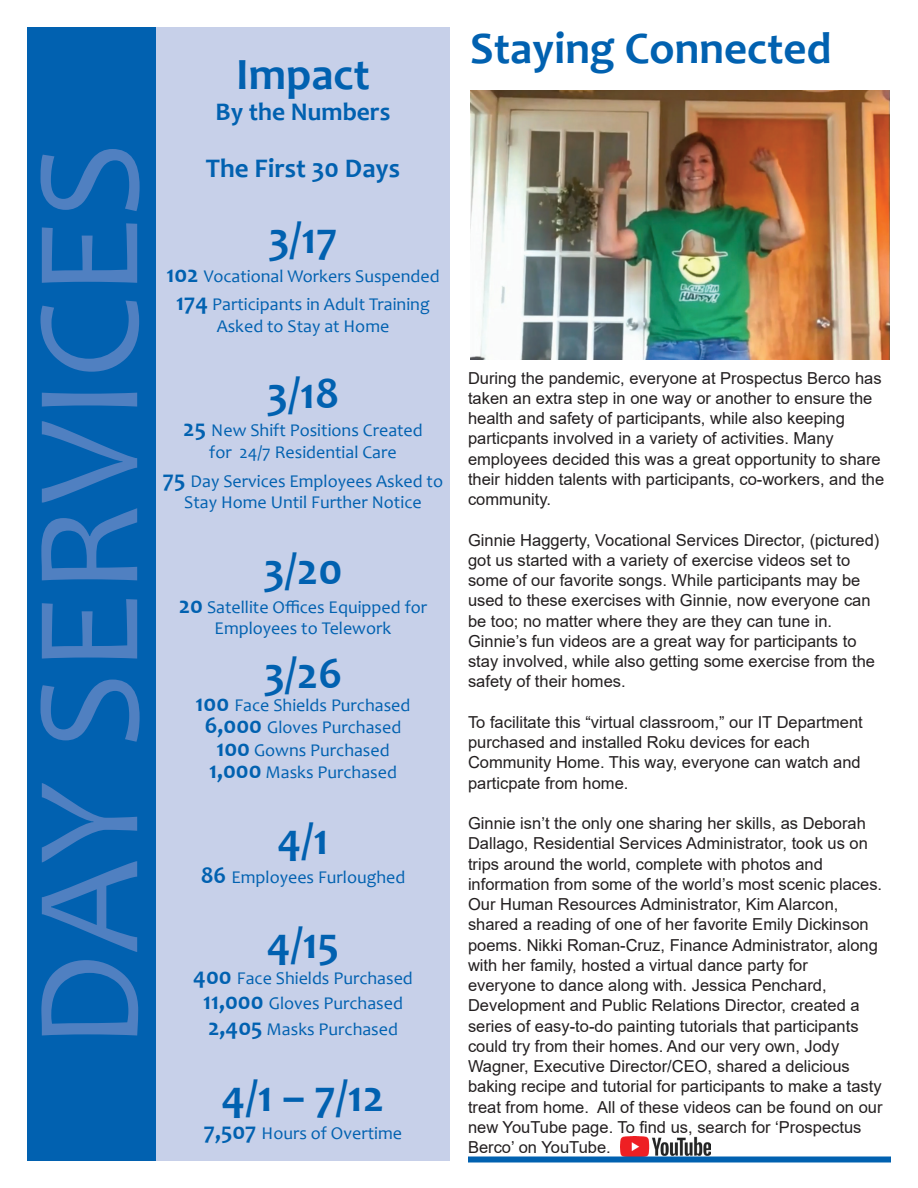
<style>
.page{position:relative;width:918px;height:1188px;background:#fff}
.page>*{position:absolute;margin:0;border:0;box-sizing:border-box;transform-origin:0 0}
.t1{font:150px "Candara";color:#5080c1}
.t2{font:700 45px "Candara";color:#0161b0}
.t3{font:700 27px "Candara";color:#0161b0}
.t4{font:700 25.5px "Candara";color:#0161b0}
.t5{font:18px/21.6px "Candara";color:#0161b0;text-align:center}
.t6{font:16.5px/20.2px "Arial";color:#231f20}
.s1{font-weight:700;font-size:24px}
</style>
<div class="page">
<div style="left:27px;top:27px;width:138px;height:1134px;background:#0161b0"></div>
<div style="left:156px;top:27px;width:294px;height:1134px;background:#c7d0e9"></div>
<img style="left:470px;top:90px;width:419px;height:270px">
<img style="left:620px;top:1136px;width:90px;height:20px">
<div style="left:468px;top:1156px;width:423px;height:6px;background:#0161b0"></div>
<h1 class="t1" style="left:-6px;top:1049px;width:909px;rotate:-90deg">DAY SERVICES</h1>
<h2 class="t2" style="left:236px;top:46px;width:135px">Impact</h2>
<h3 class="t4" style="left:216px;top:95px;width:176px">By the Numbers</h3>
<h3 class="t3" style="left:206px;top:152px;width:196px">The First 30 Days</h3>
<h2 class="t2" style="left:268px;top:210px;width:71px">3/17</h2>
<p class="t5" style="left:166px;top:261px;width:275px;line-height:28.8px"><span class="s1">102</span> Vocational Workers Suspended<br><span class="s1">174</span> Participants in Adult Training</p>
<p class="t5" style="left:217px;top:315px;width:174px">Asked to Stay at Home</p>
<h2 class="t2" style="left:267px;top:365px;width:74px">3/18</h2>
<p class="t5" style="left:183px;top:420px;width:241px"><span class="s1">25</span> New Shift Positions Created for 24/7 Residential Care</p>
<p class="t5" style="left:163px;top:470px;width:282px"><span class="s1">75</span> Day Services Employees Asked to<br>Stay Home Until Further Notice</p>
<h2 class="t2" style="left:264px;top:541px;width:80px">3/20</h2>
<p class="t5" style="left:179px;top:596px;width:250px"><span class="s1">20</span> Satellite Offices Equipped for<br>Employees to Telework</p>
<h2 class="t2" style="left:264px;top:646px;width:80px">3/26</h2>
<p class="t5" style="left:196px;top:694px;width:216px;line-height:22.5px"><span class="s1">100</span> Face Shields Purchased<br><span class="s1">6,000</span> Gloves Purchased<br><span class="s1">100</span> Gowns Purchased<br><span class="s1">1,000</span> Masks Purchased</p>
<h2 class="t2" style="left:277px;top:811px;width:53px">4/1</h2>
<p class="t5" style="left:201px;top:866px;width:206px"><span class="s1">86</span> Employees Furloughed</p>
<h2 class="t2" style="left:267px;top:916px;width:74px">4/15</h2>
<p class="t5" style="left:193px;top:965px;width:221px;line-height:25.5px"><span class="s1">400</span> Face Shields Purchased<br><span class="s1">11,000</span> Gloves Purchased<br><span class="s1">2,405</span> Masks Purchased</p>
<h2 class="t2" style="left:222px;top:1068px;width:164px">4/1 – 7/12</h2>
<p class="t5" style="left:204px;top:1123px;width:200px"><span class="s1">7,507</span> Hours of Overtime</p>
<h2 class="t2" style="left:470px;top:21px;width:363px">Staying Connected</h2>
<p class="t6" style="left:468px;top:368px;width:418px">During the pandemic, everyone at Prospectus Berco has taken an extra step in one way or another to ensure the health and safety of participants, while also keeping particpants involved in a variety of activities. Many employees decided this was a great opportunity to share their hidden talents with participants, co-workers, and the community.</p>
<p class="t6" style="left:468px;top:530px;width:413px">Ginnie Haggerty, Vocational Services Director, (pictured) got us started with a variety of exercise videos set to some of our favorite songs. While participants may be used to these exercises with Ginnie, now everyone can be too; no matter where they are they can tune in.<br>Ginnie’s fun videos are a great way for participants to stay involved, while also getting some exercise from the safety of their homes.</p>
<p class="t6" style="left:468px;top:712px;width:396px">To facilitate this “virtual classroom,” our IT Department purchased and installed Roku devices for each Community Home. This way, everyone can watch and particpate from home.</p>
<p class="t6" style="left:468px;top:813px;width:416px">Ginnie isn’t the only one sharing her skills, as Deborah Dallago, Residential Services Administrator, took us on trips around the world, complete with photos and information from some of the world’s most scenic places.<br>Our Human Resources Administrator, Kim Alarcon, shared a reading of one of her favorite Emily Dickinson poems. Nikki Roman-Cruz, Finance Administrator, along with her family, hosted a virtual dance party for<br>everyone to dance along with. Jessica Penchard, Development and Public Relations Director, created a series of easy-to-do painting tutorials that participants could try from their homes. And our very own, Jody Wagner, Executive Director/CEO, shared a delicious baking recipe and tutorial for participants to make a tasty treat from home. All of these videos can be found on our new YouTube page. To find us, search for ‘Prospectus Berco’ on YouTube.</p>
</div>
